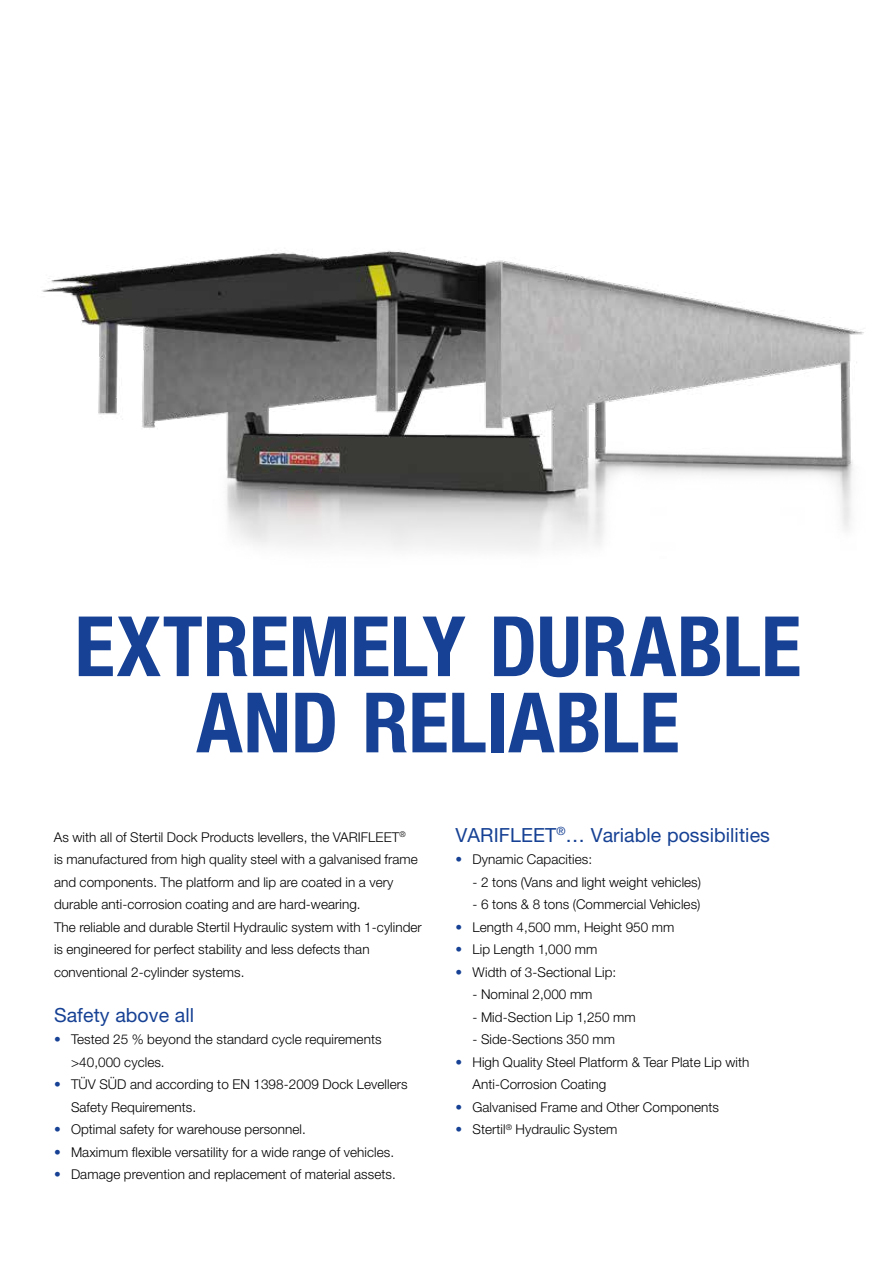
<style>
.page{position:relative;width:893px;height:1263px;background:#fff}
.page>*{position:absolute;margin:0;border:0;box-sizing:border-box;transform-origin:0 0}
.t1{font:700 condensed 83.4px/76.2px "Helvetica Neue LT Pro";letter-spacing:-.005em;color:#164194;text-align:center}
.t2{font:19.5px "Helvetica Neue LT Pro";letter-spacing:.005em;color:#164194}
.t3{font:300 13.5px/22.5px "Helvetica Neue LT Pro";letter-spacing:.005em;color:#000}
.s1{color:#164194}
</style>
<div class="page">
<hr style="left:0;top:0;width:1px;height:662px;background:#000">
<img style="left:42px;top:250px;width:822px;height:301px">
<img style="left:0;top:354px;width:1px;height:308px">
<h1 class="t1" style="left:75px;top:607px;width:728px">EXTREMELY DURABLE<br>AND RELIABLE</h1>
<p class="t3" style="left:54px;top:825px;width:369px">As with all of Stertil Dock Products levellers, the VARIFLEET<sup>®<br></sup>is manufactured from high quality steel with a galvanised frame and components. The platform and lip are coated in a very durable anti-corrosion coating and are hard-wearing.<br>The reliable and durable Stertil Hydraulic system with 1-cylinder is engineered for perfect stability and less defects than conventional 2-cylinder systems.</p>
<h2 class="t2" style="left:54px;top:1003px;width:142px">Safety above all</h2>
<p class="t3" style="left:71px;top:1028px;width:312px;text-indent:-17px"><span class="s1">•</span> Tested 25 % beyond the standard cycle requirements &gt;40,000 cycles.</p>
<p class="t3" style="left:71px;top:1073px;width:338px;text-indent:-17px"><span class="s1">•</span> TÜV SÜD and according to EN 1398-2009 Dock Levellers<br>Safety Requirements.</p>
<p class="t3" style="left:54px;top:1118px;width:253px"><span class="s1">•</span> Optimal safety for warehouse personnel.</p>
<p class="t3" style="left:54px;top:1140px;width:342px"><span class="s1">•</span> Maximum flexible versatility for a wide range of vehicles.</p>
<p class="t3" style="left:54px;top:1163px;width:343px"><span class="s1">•</span> Damage prevention and replacement of material assets.</p>
<h2 class="t2" style="left:455px;top:823px;width:316px">VARIFLEET<sup>®</sup>… Variable possibilities</h2>
<p class="t3" style="left:455px;top:848px;width:138px"><span class="s1">•</span> Dynamic Capacities:</p>
<p class="t3" style="left:472px;top:870px;width:230px">- 2 tons (Vans and light weight vehicles)</p>
<p class="t3" style="left:472px;top:893px;width:229px">- 6 tons &amp; 8 tons (Commercial Vehicles)</p>
<p class="t3" style="left:455px;top:915px;width:220px"><span class="s1">•</span> Length 4,500 mm, Height 950 mm</p>
<p class="t3" style="left:455px;top:938px;width:144px"><span class="s1">•</span> Lip Length 1,000 mm</p>
<p class="t3" style="left:455px;top:960px;width:162px"><span class="s1">•</span> Width of 3-Sectional Lip:</p>
<p class="t3" style="left:472px;top:983px;width:122px">- Nominal 2,000 mm</p>
<p class="t3" style="left:472px;top:1005px;width:165px">- Mid-Section Lip 1,250 mm</p>
<p class="t3" style="left:472px;top:1028px;width:144px">- Side-Sections 350 mm</p>
<p class="t3" style="left:472px;top:1050px;width:278px;text-indent:-17px"><span class="s1">•</span> High Quality Steel Platform &amp; Tear Plate Lip with<br>Anti-Corrosion Coating</p>
<p class="t3" style="left:455px;top:1095px;width:265px"><span class="s1">•</span> Galvanised Frame and Other Components</p>
<p class="t3" style="left:455px;top:1118px;width:163px"><span class="s1">•</span> Stertil<sup>®</sup> Hydraulic System</p>
</div>
